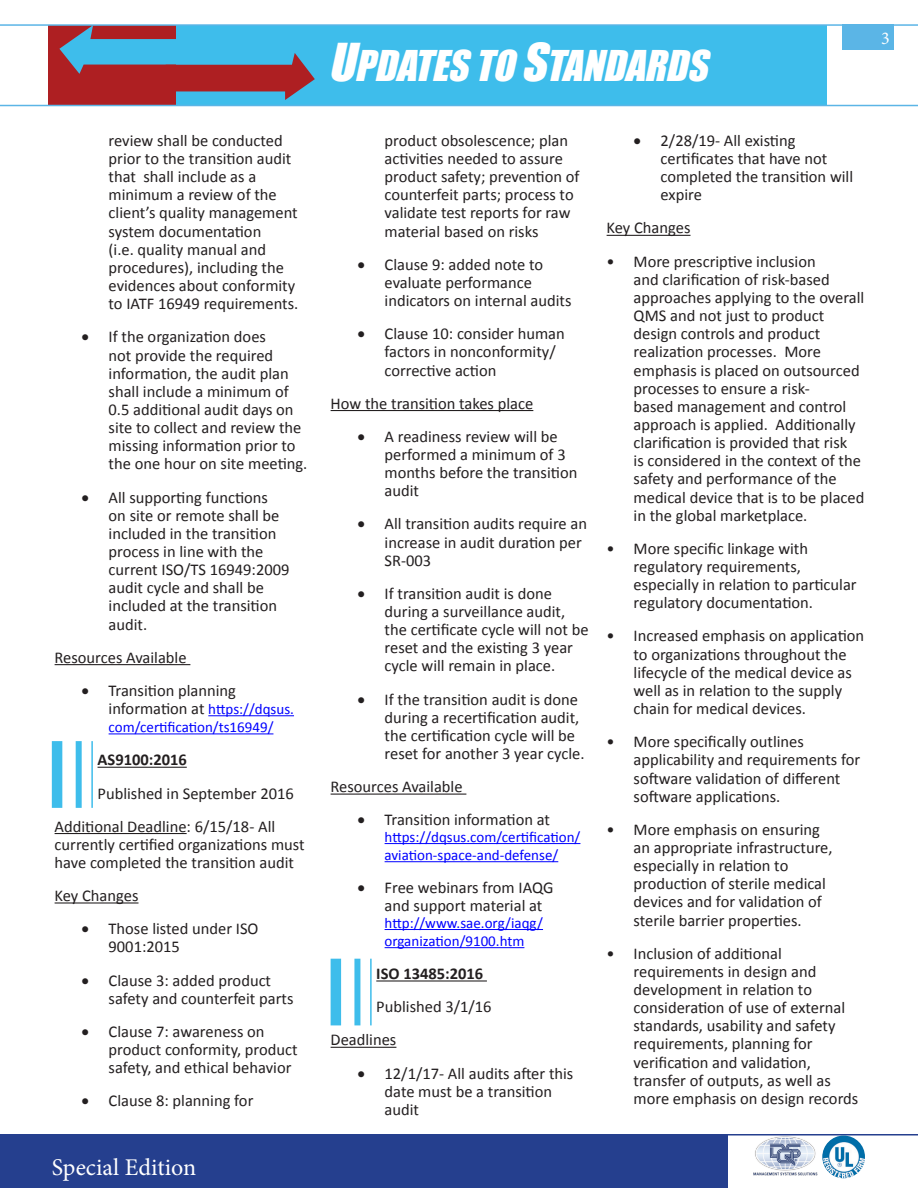
<style>
.page{position:relative;width:918px;height:1188px;background:#fff}
.page>*{position:absolute;margin:0;border:0;box-sizing:border-box;transform-origin:0 0}
.t1{font:italic 39px "Impact";color:#fff}
.t2{font:24px "Minion Pro";color:#fff}
.t3{font:18px "Minion Pro";color:#fff}
.t4{font:16.5px/18.1px "Calibri";color:#231f20}
.t5{font:700 16.5px "Calibri";color:#231f20}
.t6{font:15px/18.1px "Calibri";color:#00f}
.s1{font-size:16.5px;color:#231f20}
.s2{font-size:48px}
</style>
<div class="page">
<hr style="left:55px;top:664px;width:135px;height:1px;background:#231f20">
<hr style="left:208px;top:715px;width:86px;height:1px;background:#00f">
<hr style="left:109px;top:733px;width:164px;height:1px;background:#00f">
<hr style="left:98px;top:767px;width:89px;height:1px;background:#231f20">
<hr style="left:55px;top:833px;width:132px;height:1px;background:#231f20">
<hr style="left:55px;top:902px;width:84px;height:2px;background:#231f20">
<hr style="left:331px;top:410px;width:202px;height:1px;background:#231f20">
<hr style="left:331px;top:794px;width:135px;height:1px;background:#231f20">
<hr style="left:385px;top:843px;width:195px;height:1px;background:#00f">
<hr style="left:385px;top:861px;width:173px;height:1px;background:#00f">
<hr style="left:385px;top:929px;width:158px;height:1px;background:#00f">
<hr style="left:385px;top:947px;width:139px;height:1px;background:#00f">
<hr style="left:376px;top:980px;width:111px;height:2px;background:#231f20">
<hr style="left:331px;top:1047px;width:65px;height:1px;background:#231f20">
<hr style="left:607px;top:235px;width:84px;height:1px;background:#231f20">
<div style="left:0;top:1135px;width:728px;height:53px;background:#253f8e"></div>
<hr style="left:0;top:1134px;width:918px;height:2px;background:#253f8e">
<div style="left:842px;top:24px;width:52px;height:26px;background:#5bb5e6"></div>
<div style="left:176px;top:25px;width:651px;height:81px;background:#3ebdeb"></div>
<div style="left:49px;top:25px;width:127px;height:81px;background:#ae1f22"></div>
<hr style="left:0;top:24px;width:918px;height:2px;background:#5bb5e6">
<hr style="left:0;top:105px;width:918px;height:1px;background:#5bb5e6">
<svg style="left:59px;top:25px;width:256px;height:75px"></svg>
<img style="left:753px;top:1135px;width:67px;height:41px">
<img style="left:822px;top:1136px;width:43px;height:42px;border-radius:21px">
<div style="left:52px;top:741px;width:10px;height:67px;background:#3ebdeb"></div>
<div style="left:76px;top:741px;width:6px;height:67px;background:#3ebdeb"></div>
<hr style="left:91px;top:741px;width:2px;height:67px;background:#3ebdeb">
<div style="left:331px;top:959px;width:10px;height:66px;background:#3ebdeb"></div>
<div style="left:354px;top:959px;width:6px;height:66px;background:#3ebdeb"></div>
<hr style="left:370px;top:959px;width:2px;height:66px;background:#3ebdeb">
<p class="t4" style="left:109px;top:131px;width:191px">review shall be conducted prior to the transition audit that shall include as a minimum a review of the client’s quality management system documentation<br>(i.e. quality manual and procedures), including the evidences about conformity to IATF 16949 requirements.</p>
<p class="t4" style="left:109px;top:328px;width:200px;text-indent:-27px">• If the organization does<br>not provide the required information, the audit plan shall include a minimum of<br>0.5 additional audit days on site to collect and review the missing information prior to the one hour on site meeting.</p>
<p class="t4" style="left:109px;top:488px;width:182px;text-indent:-27px">• All supporting functions<br>on site or remote shall be included in the transition process in line with the current ISO/TS 16949:2009 audit cycle and shall be included at the transition audit.</p>
<p class="t4" style="left:55px;top:648px;width:134px">Resources Available</p>
<p class="t4" style="left:82px;top:681px;width:156px">• Transition planning</p>
<p class="t6" style="left:109px;top:700px;width:187px"><span class="s1">information at</span> https://dqsus. com/certification/ts16949/</p>
<p class="t5" style="left:98px;top:749px;width:91px">AS9100:2016</p>
<p class="t4" style="left:98px;top:784px;width:198px">Published in September 2016</p>
<p class="t4" style="left:55px;top:817px;width:252px">Additional Deadline: 6/15/18- All currently certified organizations must have completed the transition audit</p>
<p class="t4" style="left:55px;top:887px;width:85px">Key Changes</p>
<p class="t4" style="left:109px;top:920px;width:151px;text-indent:-27px">• Those listed under ISO<br>9001:2015</p>
<p class="t4" style="left:109px;top:971px;width:186px;text-indent:-27px">• Clause 3: added product safety and counterfeit parts</p>
<p class="t4" style="left:109px;top:1022px;width:191px;text-indent:-27px">• Clause 7: awareness on product conformity, product safety, and ethical behavior</p>
<p class="t4" style="left:82px;top:1092px;width:173px">• Clause 8: planning for</p>
<p class="t2" style="left:52px;top:1151px;width:146px">Special Edition</p>
<p class="t1" style="left:328px;top:36px;width:393px"><span class="s2">U</span>PDATESTO<span class="s2">S</span>TANDARDS</p>
<p class="t3" style="left:881px;top:26px;width:10px">3</p>
<p class="t4" style="left:385px;top:131px;width:196px">product obsolescence; plan activities needed to assure product safety; prevention of counterfeit parts; process to validate test reports for raw material based on risks</p>
<p class="t4" style="left:385px;top:255px;width:189px;text-indent:-27px">• Clause 9: added note to evaluate performance indicators on internal audits</p>
<p class="t4" style="left:385px;top:325px;width:182px;text-indent:-27px">• Clause 10: consider human factors in nonconformity/ corrective action</p>
<p class="t4" style="left:331px;top:394px;width:204px">How the transition takes place</p>
<p class="t4" style="left:385px;top:427px;width:194px;text-indent:-27px">• A readiness review will be performed a minimum of 3 months before the transition audit</p>
<p class="t4" style="left:385px;top:515px;width:204px;text-indent:-27px">• All transition audits require an increase in audit duration per<br>SR-003</p>
<p class="t4" style="left:385px;top:584px;width:206px;text-indent:-27px">• If transition audit is done during a surveillance audit, the certificate cycle will not be reset and the existing 3 year cycle will remain in place.</p>
<p class="t4" style="left:385px;top:690px;width:201px;text-indent:-27px">• If the transition audit is done during a recertification audit, the certification cycle will be reset for another 3 year cycle.</p>
<p class="t4" style="left:331px;top:778px;width:134px">Resources Available</p>
<p class="t4" style="left:358px;top:811px;width:194px">• Transition information at</p>
<p class="t6" style="left:385px;top:828px;width:197px">https://dqsus.com/certification/ aviation-space-and-defense/</p>
<p class="t4" style="left:385px;top:879px;width:170px;text-indent:-27px">• Free webinars from IAQG and support material at</p>
<p class="t6" style="left:385px;top:914px;width:160px">http://www.sae.org/iaqg/ organization/9100.htm</p>
<p class="t5" style="left:376px;top:963px;width:108px">ISO 13485:2016</p>
<p class="t4" style="left:376px;top:998px;width:117px">Published 3/1/16</p>
<p class="t4" style="left:331px;top:1031px;width:67px">Deadlines</p>
<p class="t4" style="left:385px;top:1064px;width:190px;text-indent:-27px">• 12/1/17- All audits after this date must be a transition audit</p>
<p class="t4" style="left:661px;top:131px;width:194px;text-indent:-27px">• 2/28/19- All existing certificates that have not completed the transition will expire</p>
<p class="t4" style="left:607px;top:219px;width:85px">Key Changes</p>
<p class="t4" style="left:634px;top:252px;width:232px;text-indent:-27px">• More prescriptive inclusion<br>and clarification of risk-based approaches applying to the overall<br>QMS and not just to product design controls and product realization processes. More emphasis is placed on outsourced processes to ensure a risk-<br>based management and control approach is applied. Additionally clarification is provided that risk<br>is considered in the context of the safety and performance of the medical device that is to be placed in the global marketplace.</p>
<p class="t4" style="left:634px;top:539px;width:225px;text-indent:-27px">• More specific linkage with regulatory requirements, especially in relation to particular regulatory documentation.</p>
<p class="t4" style="left:634px;top:627px;width:232px;text-indent:-27px">• Increased emphasis on application to organizations throughout the lifecycle of the medical device as well as in relation to the supply chain for medical devices.</p>
<p class="t4" style="left:634px;top:733px;width:228px;text-indent:-27px">• More specifically outlines applicability and requirements for software validation of different software applications.</p>
<p class="t4" style="left:634px;top:820px;width:200px;text-indent:-27px">• More emphasis on ensuring an appropriate infrastructure, especially in relation to production of sterile medical devices and for validation of sterile barrier properties.</p>
<p class="t4" style="left:634px;top:944px;width:226px;text-indent:-27px">• Inclusion of additional requirements in design and development in relation to consideration of use of external standards, usability and safety requirements, planning for verification and validation, transfer of outputs, as well as more emphasis on design records</p>
</div>
